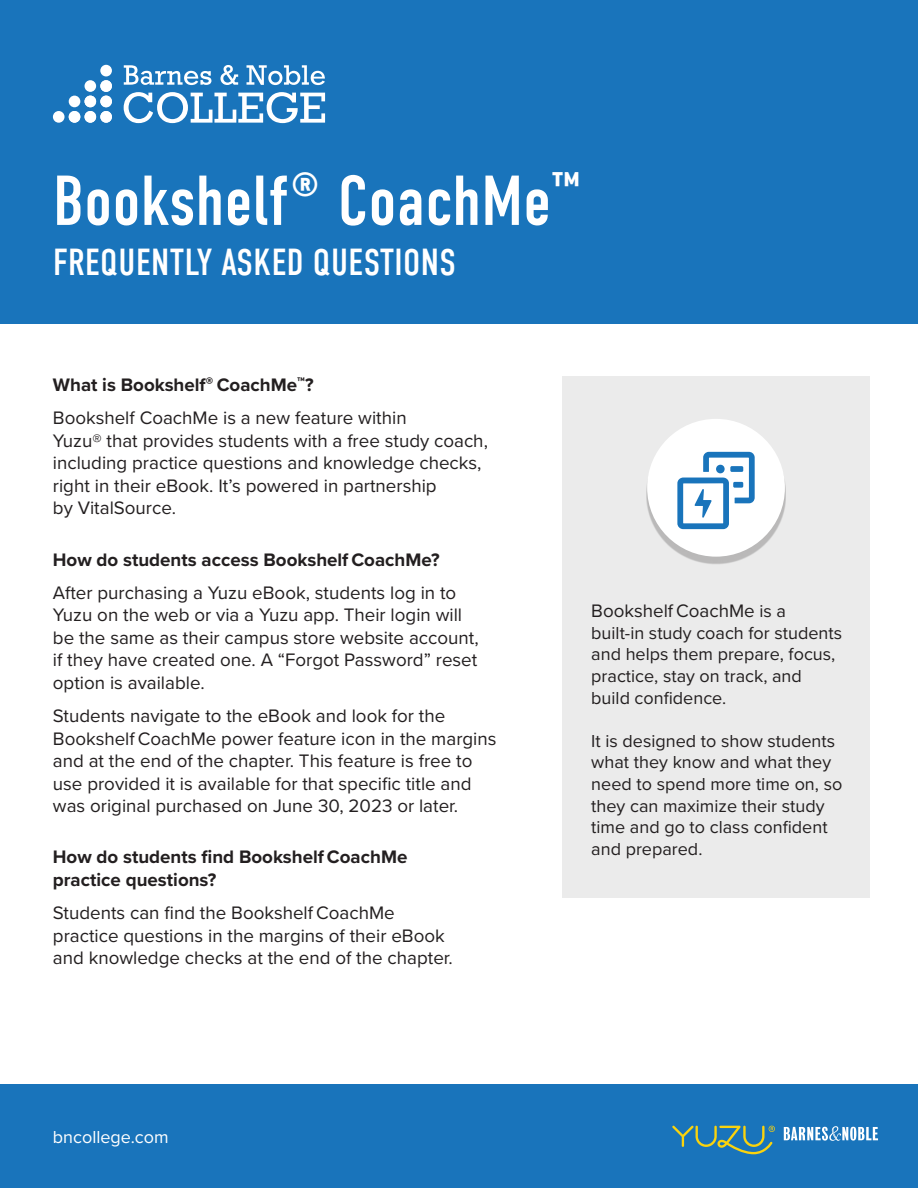
<style>
.page{position:relative;width:918px;height:1188px;background:#fff}
.page>*{position:absolute;margin:0;border:0;box-sizing:border-box;transform-origin:0 0}
.t1{font:70.5px "DIN Condensed";color:#fff}
.t2{font:37.5px "DIN Condensed";letter-spacing:.01em;color:#fff}
.t3{font:18.75px/22.5px "Proxima Nova";color:#231f20}
.t4{font:700 18.75px "Proxima Nova";color:#231f20}
.t5{font:18px/21.6px "Proxima Nova";color:#231f20}
.t6{font:18px "Proxima Nova";color:#fff}
.s1{font-size:18px}
</style>
<div class="page">
<div style="left:0;top:0;width:918px;height:324px;background:#1974bb"></div>
<div style="left:562px;top:376px;width:308px;height:521px;background:#ebebeb"></div>
<div style="left:0;top:1084px;width:918px;height:104px;background:#1974bb"></div>
<div style="left:647px;top:425px;width:139px;height:139px;background:#231f20;opacity:.25"></div>
<div style="left:647px;top:419px;width:138px;height:138px;background:#fff;border-radius:50%"></div>
<svg style="left:677px;top:452px;width:78px;height:77px"></svg>
<div style="left:53px;top:111px;width:12px;height:12px;background:#fff;border-radius:50%"></div>
<div style="left:69px;top:96px;width:11px;height:11px;background:#fff;border-radius:50%"></div>
<div style="left:69px;top:111px;width:11px;height:12px;background:#fff;border-radius:50%"></div>
<div style="left:85px;top:80px;width:11px;height:12px;background:#fff;border-radius:50%"></div>
<div style="left:85px;top:96px;width:11px;height:11px;background:#fff;border-radius:50%"></div>
<div style="left:85px;top:111px;width:11px;height:12px;background:#fff;border-radius:50%"></div>
<div style="left:100px;top:65px;width:12px;height:11px;background:#fff;border-radius:50%"></div>
<div style="left:100px;top:80px;width:12px;height:12px;background:#fff;border-radius:50%"></div>
<div style="left:100px;top:96px;width:12px;height:11px;background:#fff;border-radius:50%"></div>
<div style="left:100px;top:111px;width:12px;height:12px;background:#fff;border-radius:50%"></div>
<svg style="left:124px;top:65px;width:87px;height:20px"></svg>
<svg style="left:220px;top:65px;width:18px;height:20px"></svg>
<svg style="left:247px;top:65px;width:78px;height:20px"></svg>
<svg style="left:124px;top:92px;width:201px;height:31px"></svg>
<svg style="left:784px;top:1126px;width:94px;height:15px"></svg>
<svg style="left:672px;top:1126px;width:103px;height:28px"></svg>
<p class="t1" style="left:53px;top:161px;width:530px">Bookshelf<sup>®</sup> CoachMe<sup>™</sup></p>
<p class="t2" style="left:53px;top:241px;width:405px">FREQUENTLY ASKED QUESTIONS</p>
<p class="t4" style="left:53px;top:371px;width:262px">What is Bookshelf<sup>®</sup> CoachMe<sup>™</sup>?</p>
<p class="t3" style="left:53px;top:406px;width:355px">Bookshelf CoachMe is a new feature within</p>
<p class="t3" style="left:53px;top:428px;width:437px">Yuzu® that provides students with a free study coach,</p>
<p class="t3" style="left:53px;top:451px;width:430px">including practice questions and knowledge checks,</p>
<p class="t3" style="left:53px;top:473px;width:385px">right in their eBook. It’s powered in partnership</p>
<p class="t3" style="left:53px;top:496px;width:125px">by VitalSource.</p>
<p class="t4" style="left:53px;top:545px;width:388px">How do students access Bookshelf CoachMe?</p>
<p class="t3" style="left:53px;top:581px;width:427px">After purchasing a Yuzu eBook, students log in to Yuzu on the web or via a Yuzu app. Their login will be the same as their campus store website account, if they have created one. A “Forgot Password” reset option is available.</p>
<p class="t3" style="left:53px;top:704px;width:445px">Students navigate to the eBook and look for the Bookshelf CoachMe power feature icon in the margins and at the end of the chapter. This feature is free to use provided it is available for that specific title and was original purchased on June 30, 2023 or later.</p>
<p class="t4" style="left:53px;top:843px;width:356px">How do students find Bookshelf CoachMe</p>
<p class="t4" style="left:53px;top:866px;width:165px">practice questions?</p>
<p class="t3" style="left:53px;top:901px;width:343px">Students can find the Bookshelf CoachMe</p>
<p class="t3" style="left:53px;top:923px;width:393px">practice questions in the margins of their eBook</p>
<p class="t3" style="left:53px;top:946px;width:401px">and knowledge checks at the end of the chapter.</p>
<p class="t3" style="left:591px;top:599px;width:196px">Bookshelf CoachMe <span class="s1">is a</span></p>
<p class="t5" style="left:591px;top:621px;width:252px">built-in study coach for students and helps them prepare, focus, practice, stay on track, and</p>
<p class="t5" style="left:591px;top:686px;width:137px">build confidence.</p>
<p class="t5" style="left:591px;top:729px;width:253px">It is designed to show students what they know and what they need to spend more time on, so they can maximize their study time and go to class confident</p>
<p class="t5" style="left:591px;top:837px;width:113px">and prepared.</p>
<p class="t6" style="left:53px;top:1124px;width:117px">bncollege.com</p>
</div>
